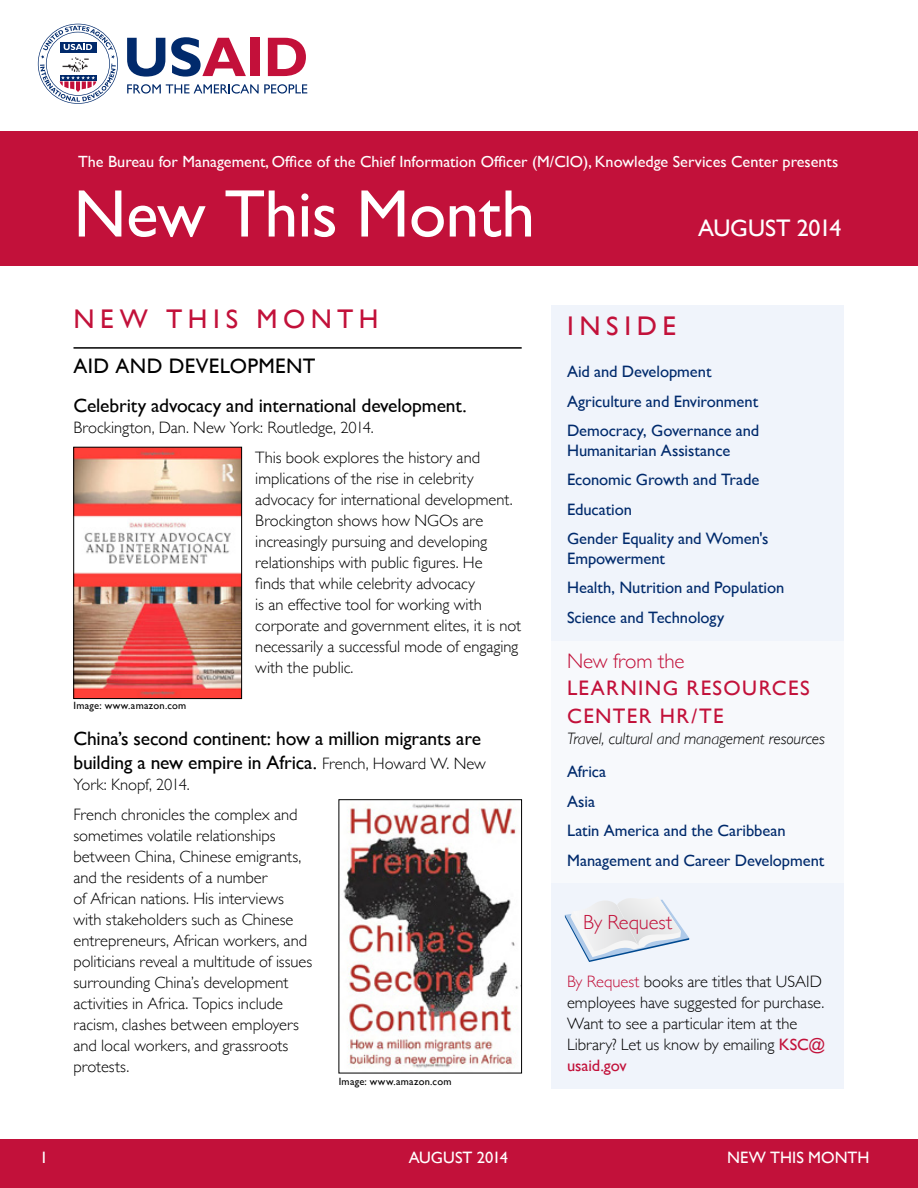
<style>
.page{position:relative;width:918px;height:1188px;background:#fff}
.page>*{position:absolute;margin:0;border:0;box-sizing:border-box;transform-origin:0 0}
.t1{font:67.5px "Gill Sans";letter-spacing:-.01em;color:#fff}
.t2{font:27px "Gill Sans";letter-spacing:.21em;color:#c2113a}
.t3{font:24px "Gill Sans";letter-spacing:-.005em;color:#fff}
.t4{font:21px/28.5px "Gill Sans";letter-spacing:.07em;color:#c2113a}
.t5{font:21px "Gill Sans";letter-spacing:.02em;color:#000}
.t6{font:300 21px "Gill Sans";letter-spacing:-.005em;color:#c2113a}
.t7{font:300 20.4px "Gill Sans";letter-spacing:-.005em;color:#c2113a}
.t8{font:19.5px/24px "Gill Sans";letter-spacing:-.01em;color:#000}
.t9{font:300 16.5px/21px "Gill Sans";letter-spacing:-.005em;color:#000}
.t10{font:16.5px/29.5px "Gill Sans";letter-spacing:-.005em;color:#002a6c}
.t11{font:italic 300 16.5px "Gill Sans";letter-spacing:-.005em;color:#000}
.t12{font:16.5px "Gill Sans";color:#fff}
.t13{font:16.2px "Gill Sans";color:#fff}
.t14{font:10.5px "Gill Sans";letter-spacing:.025em;color:#000}
.s1{font-weight:300;font-size:16.5px}
.s2{color:#c2113a}
.s3{font-weight:400;color:#c2113a}
</style>
<div class="page">
<div style="left:0;top:1139px;width:918px;height:49px;background:#c2113a"></div>
<div style="left:552px;top:305px;width:292px;height:784px;background:#f0f4fb"></div>
<svg style="left:127px;top:38px;width:38px;height:39px"></svg>
<svg style="left:171px;top:37px;width:75px;height:40px"></svg>
<div style="left:250px;top:38px;width:10px;height:38px;background:#c3103a"></div>
<svg style="left:268px;top:38px;width:38px;height:38px"></svg>
<svg style="left:127px;top:84px;width:180px;height:10px"></svg>
<svg style="left:38px;top:24px;width:80px;height:80px"></svg>
<div style="left:0;top:131px;width:918px;height:135px;background:#c2113a"></div>
<div style="left:546px;top:642px;width:299px;height:241px;background:#f7f9fc"></div>
<hr style="left:74px;top:347px;width:448px;height:2px;background:#000">
<img style="left:76px;top:449px;width:164px;height:248px">
<div style="left:74px;top:447px;width:168px;height:252px;border:1px solid #000"></div>
<img style="left:343px;top:803px;width:176px;height:265px">
<div style="left:339px;top:800px;width:183px;height:273px;border:1px solid #000"></div>
<svg style="left:565px;top:898px;width:124px;height:64px"></svg>
<p class="t13" style="left:78px;top:152px;width:762px">The Bureau for Management, Office of the Chief Information Officer (M/CIO), Knowledge Services Center presents</p>
<h1 class="t1" style="left:74px;top:174px;width:463px">New This Month</h1>
<h2 class="t2" style="left:74px;top:303px;width:306px">NEW THIS MONTH</h2>
<p class="t5" style="left:74px;top:353px;width:243px">AID AND DEVELOPMENT</p>
<p class="t8" style="left:74px;top:393px;width:395px">Celebrity advocacy and international development.</p>
<p class="t9" style="left:255px;top:411px;width:226px;line-height:30px;text-indent:-182px">Brockington, Dan. New York: Routledge, 2014.<br>This book explores the history and</p>
<p class="t9" style="left:255px;top:467px;width:267px">implications of the rise in celebrity advocacy for international development.<br>Brockington shows how NGOs are increasingly pursuing and developing relationships with public figures. He<br>finds that while celebrity advocacy<br>is an effective tool for working with corporate and government elites, it is not necessarily a successful mode of engaging with the public.</p>
<p class="t14" style="left:74px;top:699px;width:114px">Image: www.amazon.com</p>
<p class="t8" style="left:74px;top:726px;width:414px">China’s second continent: how a million migrants are building a new empire in Africa. <span class="s1">French, Howard W. New</span></p>
<p class="t9" style="left:73px;top:768px;width:226px;line-height:30px">York: Knopf, 2014.<br>French chronicles the complex and</p>
<p class="t9" style="left:73px;top:824px;width:240px">sometimes volatile relationships between China, Chinese emigrants, and the residents of a number<br>of African nations. His interviews with stakeholders such as Chinese entrepreneurs, African workers, and politicians reveal a multitude of issues surrounding China’s development activities in Africa. Topics include racism, clashes between employers and local workers, and grassroots protests.</p>
<p class="t14" style="left:339px;top:1075px;width:114px">Image: www.amazon.com</p>
<h3 class="t3" style="left:698px;top:214px;width:145px">AUGUST 2014</h3>
<h2 class="t2" style="left:567px;top:310px;width:110px">INSIDE</h2>
<p class="t10" style="left:567px;top:357px;width:194px">Aid and Development<br>Agriculture and Environment<br>Democracy, Governance and</p>
<p class="t10" style="left:567px;top:435px;width:203px">Humanitarian Assistance<br>Economic Growth and Trade<br>Education<br>Gender Equality and Women's</p>
<p class="t10" style="left:567px;top:543px;width:219px">Empowerment<br>Health, Nutrition and Population<br>Science and Technology</p>
<p class="t6" style="left:567px;top:644px;width:119px">New from the</p>
<p class="t4" style="left:567px;top:673px;width:244px">LEARNING RESOURCES<br>CENTER HR/TE</p>
<p class="t11" style="left:567px;top:730px;width:259px">Travel, cultural and management resources</p>
<p class="t10" style="left:567px;top:757px;width:259px">Africa<br>Asia<br>Latin America and the Caribbean<br>Management and Career Development</p>
<p class="t7" style="left:583px;top:907px;width:91px">By Request</p>
<p class="t9" style="left:567px;top:970px;width:260px"><span class="s2">By Request</span> books are titles that USAID employees have suggested for purchase.<br>Want to see a particular item at the<br>Library? Let us know by emailing <span class="s3">KSC@ usaid.gov</span></p>
<p class="t12" style="left:40px;top:1148px;width:10px">1</p>
<p class="t12" style="left:409px;top:1148px;width:101px">AUGUST 2014</p>
<p class="t12" style="left:727px;top:1148px;width:144px">NEW THIS MONTH</p>
</div>
